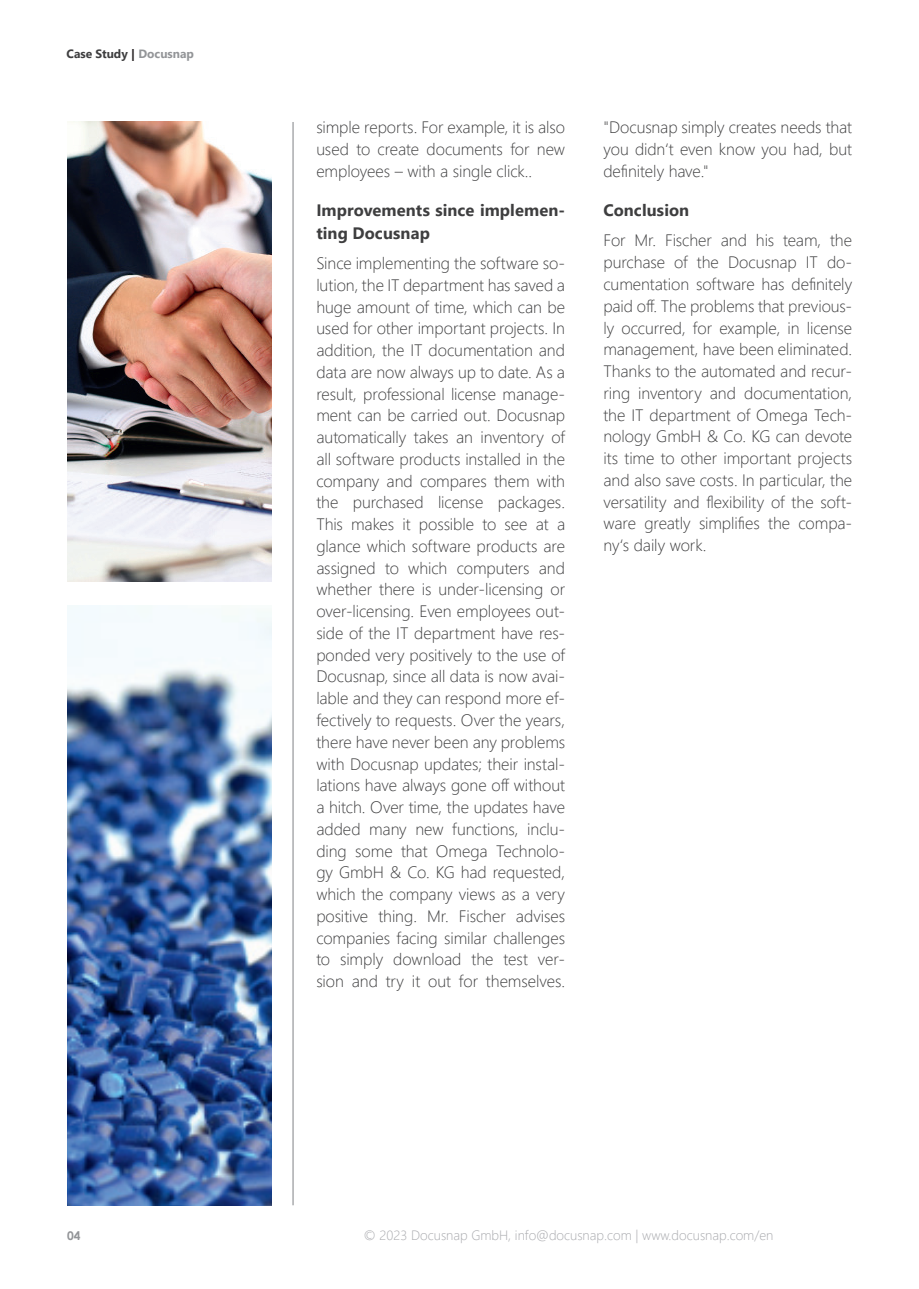
<style>
.page{position:relative;width:919px;height:1289px;background:#fff}
.page>*{position:absolute;margin:0;border:0;box-sizing:border-box;transform-origin:0 0}
.t1{font:300 16.5px/21.8px "Segoe UI";letter-spacing:-.005em;color:#3e3e3f;text-align:justify}
.t2{font:700 16.5px/22.5px "Segoe UI";letter-spacing:.005em;color:#3e3e3f}
.t3{font:300 13.5px "Segoe UI";color:#a8a9ad}
.t4{font:700 12px "Segoe UI";color:#3e3e3f}
.t5{font:700 12px "Century Gothic";color:#939598}
.s1{color:#231f20}
.s2{color:#939598}
</style>
<div class="page">
<img style="left:67px;top:122px;width:204px;height:459px">
<img style="left:67px;top:605px;width:204px;height:600px">
<hr style="left:293px;top:122px;width:1px;height:1083px;background:#808285">
<p class="t4" style="left:67px;top:42px;width:129px">Case Study <span class="s1">|</span> <span class="s2">Docusnap</span></p>
<p class="t1" style="left:316px;top:115px;width:250px">simple reports. For example, it is also used to create documents for new employees – with a single click..</p>
<p class="t2" style="left:316px;top:198px;width:250px">Improvements since implemen&shy;ting Docusnap</p>
<p class="t1" style="left:316px;top:251px;width:250px">Since implementing the software so&shy;lution, the IT department has saved a huge amount of time, which can be used for other important projects. In addition, the IT documentation and data are now always up to date. As a result, professional license manage&shy;ment can be carried out. Docusnap automatically takes an inventory of all software products installed in the company and compares them with the purchased license packages.<br>This makes it possible to see at a glance which software products are assigned to which computers and whether there is under-licensing or over-licensing. Even employees out&shy;side of the IT department have res&shy;ponded very positively to the use of Docusnap, since all data is now avai&shy;lable and they can respond more ef&shy;fectively to requests. Over the years, there have never been any problems with Docusnap updates; their instal&shy;lations have always gone off without a hitch. Over time, the updates have added many new functions, inclu&shy;ding some that Omega Technolo&shy;gy GmbH &amp; Co. KG had requested, which the company views as a very positive thing. Mr. Fischer advises companies facing similar challenges to simply download the test ver&shy;sion and try it out for themselves.</p>
<p class="t1" style="left:603px;top:115px;width:250px">"Docusnap simply creates needs that you didn‘t even know you had, but definitely have."</p>
<p class="t2" style="left:603px;top:198px;width:87px">Conclusion</p>
<p class="t1" style="left:603px;top:228px;width:250px">For Mr. Fischer and his team, the purchase of the Docusnap IT do&shy;cumentation software has definitely paid off. The problems that previous&shy;ly occurred, for example, in license management, have been eliminated.<br>Thanks to the automated and recur&shy;ring inventory and documentation, the IT department of Omega Tech&shy;nology GmbH &amp; Co. KG can devote its time to other important projects and also save costs. In particular, the versatility and flexibility of the soft&shy;ware greatly simplifies the compa&shy;ny‘s daily work.</p>
<p class="t5" style="left:67px;top:1226px;width:15px">04</p>
<p class="t3" style="left:364px;top:1222px;width:411px">© 2023 Docusnap GmbH, info@docusnap.com | www.docusnap.com/en</p>
</div>
